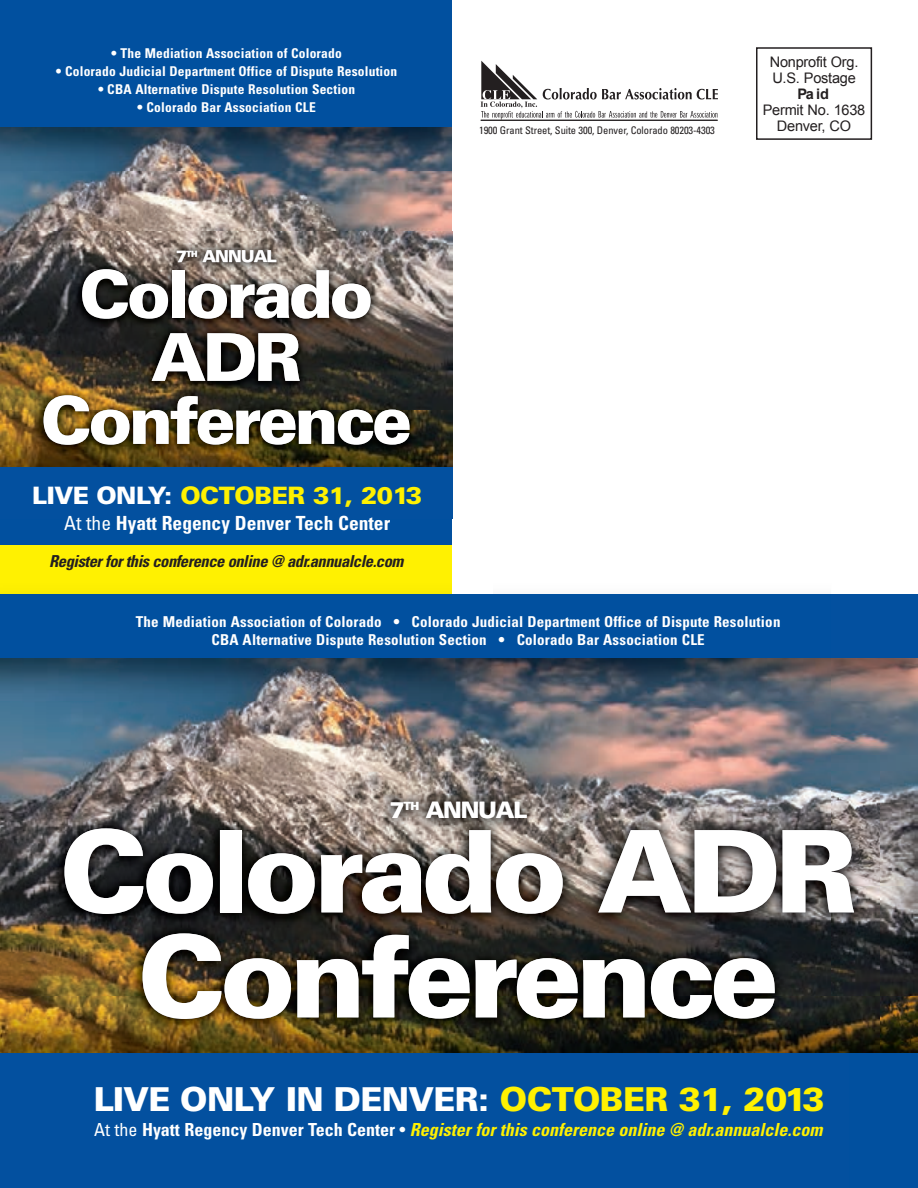
<style>
.page{position:relative;width:918px;height:1188px;background:#fff}
.page>*{position:absolute;margin:0;border:0;box-sizing:border-box;transform-origin:0 0}
.t1{font:900 114px/105px "Univers";letter-spacing:-.055em;color:#fff;text-align:center}
.t2{font:900 66px/63px "Univers";letter-spacing:-.055em;color:#fff;text-align:center}
.t3{font:900 33px "Univers";letter-spacing:-.02em;color:#fff}
.t4{font:900 24px "Univers";letter-spacing:-.02em;color:#fff101}
.t5{font:900 22.5px "Univers";letter-spacing:-.055em;color:#fff}
.t6{font:700 condensed 19.5px "Univers";color:#fff}
.t7{font:italic 700 condensed 18px "Univers";color:#fff101}
.t8{font:italic 700 condensed 16.5px "Univers";letter-spacing:-.025em;color:#231f20}
.t9{font:900 16.5px "Univers";letter-spacing:-.055em;color:#fff}
.t10{font:700 condensed 15px/18px "Univers";letter-spacing:.015em;color:#fff;text-align:center}
.t11{font:14.55px/16px "Arial";letter-spacing:-.015em;color:#231f20}
.t12{font:700 14.55px "Arial";color:#231f20}
.t13{font:700 condensed 13.5px "Univers";letter-spacing:.015em;color:#fff}
.t14{font:condensed 10.5px "Univers";letter-spacing:-.01em;color:#231f20}
.s1{color:#fff}
.s2{font-weight:400}
.s3{color:#fff101}
.s4{font-weight:400;font-style:normal;color:#fff}
.s5{font-style:normal;color:#fff}
</style>
<div class="page">
<img style="left:0;top:170px;width:452px;height:62px">
<img style="left:0;top:127px;width:452px;height:43px">
<div style="left:0;top:0;width:452px;height:127px;background:#01509f"></div>
<div style="left:756px;top:47px;width:116px;height:93px;border:2px solid #231f20"></div>
<img style="left:0;top:232px;width:452px;height:235px">
<div style="left:0;top:467px;width:452px;height:127px;background:#01509f"></div>
<div style="left:0;top:545px;width:452px;height:49px;background:#fff101"></div>
<svg style="left:481px;top:61px;width:237px;height:59px"></svg>
<hr style="left:481px;top:120px;width:237px;height:1px;background:#231f20">
<img style="left:0;top:701px;width:831px;height:71px">
<img style="left:0;top:657px;width:831px;height:44px">
<div style="left:0;top:594px;width:918px;height:63px;background:#01509f"></div>
<img style="left:831px;top:657px;width:87px;height:115px">
<img style="left:0;top:772px;width:918px;height:416px">
<img style="left:391px;top:802px;width:12px;height:16px">
<img style="left:404px;top:802px;width:14px;height:8px">
<img style="left:426px;top:802px;width:101px;height:16px">
<img style="left:64px;top:828px;width:790px;height:86px">
<img style="left:143px;top:933px;width:632px;height:86px">
<div style="left:850px;top:1053px;width:68px;height:135px;background:#01509f"></div>
<img style="left:1px;top:411px;width:451px;height:56px">
<svg style="left:177px;top:251px;width:20px;height:11px"></svg>
<img style="left:202px;top:250px;width:74px;height:13px">
<img style="left:82px;top:269px;width:289px;height:50px">
<img style="left:152px;top:333px;width:148px;height:48px">
<img style="left:44px;top:395px;width:366px;height:50px">
<p class="t13" style="left:111px;top:45px;width:232px">• The Mediation Association of Colorado</p>
<p class="t13" style="left:56px;top:63px;width:343px">• Colorado Judicial Department Office of Dispute Resolution</p>
<p class="t13" style="left:98px;top:81px;width:259px">• CBA Alternative Dispute Resolution Section</p>
<p class="t13" style="left:137px;top:99px;width:180px">• Colorado Bar Association CLE</p>
<p class="t9" style="left:176px;top:246px;width:102px">7<sup>TH</sup> ANNUAL</p>
<h2 class="t2" style="left:41px;top:262px;width:373px">Colorado<br>ADR<br>Conference</h2>
<h3 class="t4" style="left:32px;top:481px;width:391px"><span class="s1">LIVE ONLY:</span> OCTOBER 31, 2013</h3>
<h3 class="t6" style="left:64px;top:511px;width:328px"><span class="s2">At the</span> Hyatt Regency Denver Tech Center</h3>
<p class="t8" style="left:49px;top:551px;width:356px">Register for this conference online @ adr.annualcle.com</p>
<p class="t14" style="left:479px;top:124px;width:237px">1900 Grant Street, Suite 300, Denver, Colorado 80203-4303</p>
<p class="t11" style="left:770px;top:54px;width:90px">Nonprofit Org.<br>U.S. Postage</p>
<p class="t12" style="left:798px;top:84px;width:33px">Pa id</p>
<p class="t11" style="left:763px;top:102px;width:104px;text-align:center">Permit No. 1638<br>Denver, CO</p>
<p class="t10" style="left:136px;top:612px;width:646px">The Mediation Association of Colorado • Colorado Judicial Department Office of Dispute Resolution<br>CBA Alternative Dispute Resolution Section • Colorado Bar Association CLE</p>
<h3 class="t5" style="left:390px;top:796px;width:139px">7<sup>TH</sup> ANNUAL</h3>
<h1 class="t1" style="left:59px;top:818px;width:799px">Colorado ADR<br>Conference</h1>
<h3 class="t3" style="left:94px;top:1078px;width:732px">LIVE ONLY IN DENVER: <span class="s3">OCTOBER 31, 2013</span></h3>
<h3 class="t7" style="left:94px;top:1119px;width:730px"><span class="s4">At the</span> <span class="s5">Hyatt Regency Denver Tech Center</span> <span class="s4">•</span> Register for this conference online @ adr.annualcle.com</h3>
</div>
